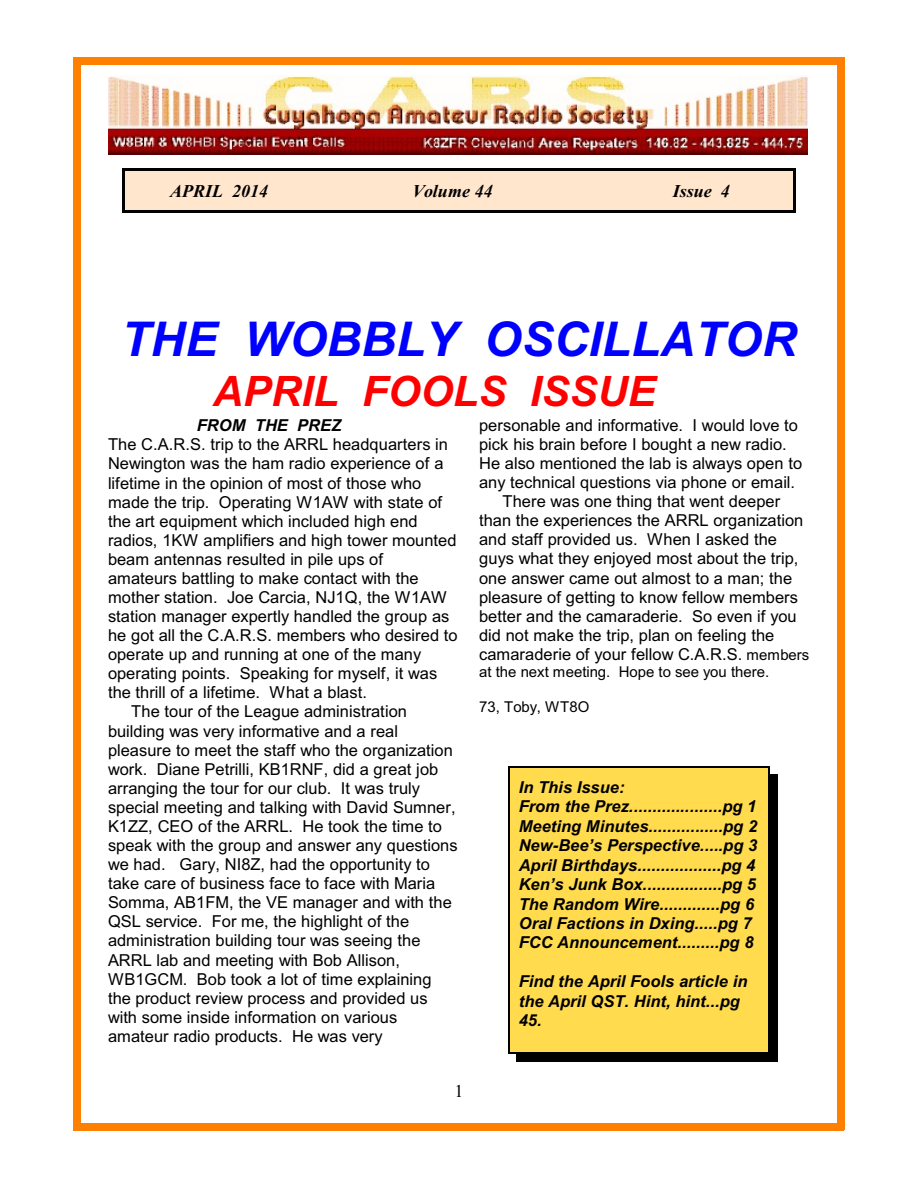
<style>
.page{position:relative;width:918px;height:1188px;background:#fff}
.page>*{position:absolute;margin:0;border:0;box-sizing:border-box;transform-origin:0 0}
.t1{font:italic 700 48px "Arial";color:#00f}
.t2{font:italic 700 42px "Arial";color:#f00}
.t3{font:italic 700 18px "Times New Roman";color:#000}
.t4{font:18px "Times New Roman";color:#000}
.t5{font:16.5px "Arial";color:#000}
.t6{font:italic 700 16.5px/19.5px "Arial";color:#000}
.t7{font:15px "Arial";color:#000}
.s1{font-size:15px}
</style>
<div class="page">
<div style="left:74px;top:58px;width:7px;height:1072px;background:#ff8000"></div>
<div style="left:837px;top:58px;width:7px;height:1072px;background:#ff8000"></div>
<div style="left:74px;top:58px;width:770px;height:7px;background:#ff8000"></div>
<div style="left:74px;top:1123px;width:770px;height:7px;background:#ff8000"></div>
<div style="left:122px;top:168px;width:674px;height:45px;background:#ffe6cc"></div>
<hr style="left:122px;top:168px;width:3px;height:45px;background:#000">
<hr style="left:794px;top:168px;width:2px;height:45px;background:#000">
<hr style="left:122px;top:168px;width:674px;height:3px;background:#000">
<hr style="left:122px;top:210px;width:674px;height:3px;background:#000">
<div style="left:508px;top:767px;width:262px;height:287px;background:#ffdb4d"></div>
<hr style="left:508px;top:767px;width:2px;height:287px;background:#000">
<hr style="left:768px;top:767px;width:2px;height:287px;background:#000">
<hr style="left:508px;top:767px;width:262px;height:1px;background:#000">
<hr style="left:508px;top:1053px;width:262px;height:1px;background:#000">
<div style="left:770px;top:775px;width:8px;height:287px;background:#000"></div>
<div style="left:516px;top:1054px;width:262px;height:8px;background:#000"></div>
<img style="left:109px;top:76px;width:698px;height:78px">
<p class="t3" style="left:170px;top:185px;width:100px">APRIL 2014</p>
<p class="t3" style="left:412px;top:185px;width:82px">Volume 44</p>
<p class="t3" style="left:673px;top:185px;width:59px">Issue 4</p>
<h1 class="t1" style="left:121px;top:321px;width:677px">THE WOBBLY OSCILLATOR</h1>
<h2 class="t2" style="left:213px;top:376px;width:444px">APRIL FOOLS ISSUE</h2>
<p class="t6" style="left:197px;top:417px;width:146px">FROM THE PREZ</p>
<p class="t5" style="left:108px;top:438px;width:342px">The C.A.R.S. trip to the ARRL headquarters in</p>
<p class="t5" style="left:108px;top:457px;width:337px">Newington was the ham radio experience of a</p>
<p class="t5" style="left:108px;top:477px;width:315px">lifetime in the opinion of most of those who</p>
<p class="t5" style="left:108px;top:496px;width:336px">made the trip. Operating W1AW with state of</p>
<p class="t5" style="left:108px;top:515px;width:311px">the art equipment which included high end</p>
<p class="t5" style="left:108px;top:534px;width:350px">radios, 1KW amplifiers and high tower mounted</p>
<p class="t5" style="left:108px;top:553px;width:277px">beam antennas resulted in pile ups of</p>
<p class="t5" style="left:108px;top:572px;width:312px">amateurs battling to make contact with the</p>
<p class="t5" style="left:108px;top:591px;width:340px">mother station. Joe Carcia, NJ1Q, the W1AW</p>
<p class="t5" style="left:108px;top:610px;width:343px">station manager expertly handled the group as</p>
<p class="t5" style="left:108px;top:629px;width:351px">he got all the C.A.R.S. members who desired to</p>
<p class="t5" style="left:108px;top:648px;width:315px">operate up and running at one of the many</p>
<p class="t5" style="left:108px;top:667px;width:331px">operating points. Speaking for myself, it was</p>
<p class="t5" style="left:108px;top:686px;width:261px">the thrill of a lifetime. What a blast.</p>
<p class="t5" style="left:131px;top:705px;width:277px">The tour of the League administration</p>
<p class="t5" style="left:108px;top:725px;width:291px">building was very informative and a real</p>
<p class="t5" style="left:108px;top:744px;width:346px">pleasure to meet the staff who the organization</p>
<p class="t5" style="left:108px;top:763px;width:332px">work. Diane Petrilli, KB1RNF, did a great job</p>
<p class="t5" style="left:108px;top:782px;width:314px">arranging the tour for our club. It was truly</p>
<p class="t5" style="left:108px;top:801px;width:349px">special meeting and talking with David Sumner,</p>
<p class="t5" style="left:108px;top:820px;width:336px">K1ZZ, CEO of the ARRL. He took the time to</p>
<p class="t5" style="left:108px;top:839px;width:351px">speak with the group and answer any questions</p>
<p class="t5" style="left:108px;top:858px;width:323px">we had. Gary, NI8Z, had the opportunity to</p>
<p class="t5" style="left:108px;top:877px;width:329px">take care of business face to face with Maria</p>
<p class="t5" style="left:108px;top:896px;width:345px">Somma, AB1FM, the VE manager and with the</p>
<p class="t5" style="left:108px;top:915px;width:303px">QSL service. For me, the highlight of the</p>
<p class="t5" style="left:108px;top:934px;width:314px">administration building tour was seeing the</p>
<p class="t5" style="left:108px;top:954px;width:293px">ARRL lab and meeting with Bob Allison,</p>
<p class="t5" style="left:108px;top:973px;width:325px">WB1GCM. Bob took a lot of time explaining</p>
<p class="t5" style="left:108px;top:992px;width:321px">the product review process and provided us</p>
<p class="t5" style="left:108px;top:1011px;width:291px">with some inside information on various</p>
<p class="t5" style="left:108px;top:1030px;width:276px">amateur radio products. He was very</p>
<p class="t5" style="left:479px;top:419px;width:320px">personable and informative. I would love to</p>
<p class="t5" style="left:479px;top:438px;width:309px">pick his brain before I bought a new radio.</p>
<p class="t5" style="left:479px;top:457px;width:325px">He also mentioned the lab is always open to</p>
<p class="t5" style="left:479px;top:476px;width:318px">any technical questions via phone or email.</p>
<p class="t5" style="left:502px;top:495px;width:279px">There was one thing that went deeper</p>
<p class="t5" style="left:479px;top:514px;width:326px">than the experiences the ARRL organization</p>
<p class="t5" style="left:479px;top:533px;width:299px">and staff provided us. When I asked the</p>
<p class="t5" style="left:479px;top:552px;width:321px">guys what they enjoyed most about the trip,</p>
<p class="t5" style="left:479px;top:572px;width:315px">one answer came out almost to a man; the</p>
<p class="t5" style="left:479px;top:591px;width:321px">pleasure of getting to know fellow members</p>
<p class="t5" style="left:479px;top:610px;width:319px">better and the camaraderie. So even if you</p>
<p class="t5" style="left:479px;top:629px;width:297px">did not make the trip, plan on feeling the</p>
<p class="t5" style="left:479px;top:648px;width:332px">camaraderie of your fellow C.A.R.S. <span class="s1">members</span></p>
<p class="t7" style="left:479px;top:666px;width:292px">at the next meeting. Hope to see you there.</p>
<p class="t7" style="left:479px;top:701px;width:112px">73, Toby, WT8O</p>
<p class="t6" style="left:519px;top:779px;width:240px">In This Issue:<br>From the Prez....................pg 1<br>Meeting Minutes................pg 2<br>New-Bee’s Perspective.....pg 3<br>April Birthdays..................pg 4<br>Ken’s Junk Box.................pg 5<br>The Random Wire.............pg 6<br>Oral Factions in Dxing.....pg 7<br>FCC Announcement.........pg 8</p>
<p class="t6" style="left:519px;top:973px;width:230px">Find the April Fools article in the April QST. Hint, hint...pg<br>45.</p>
<p class="t4" style="left:454px;top:1085px;width:10px">1</p>
</div>
